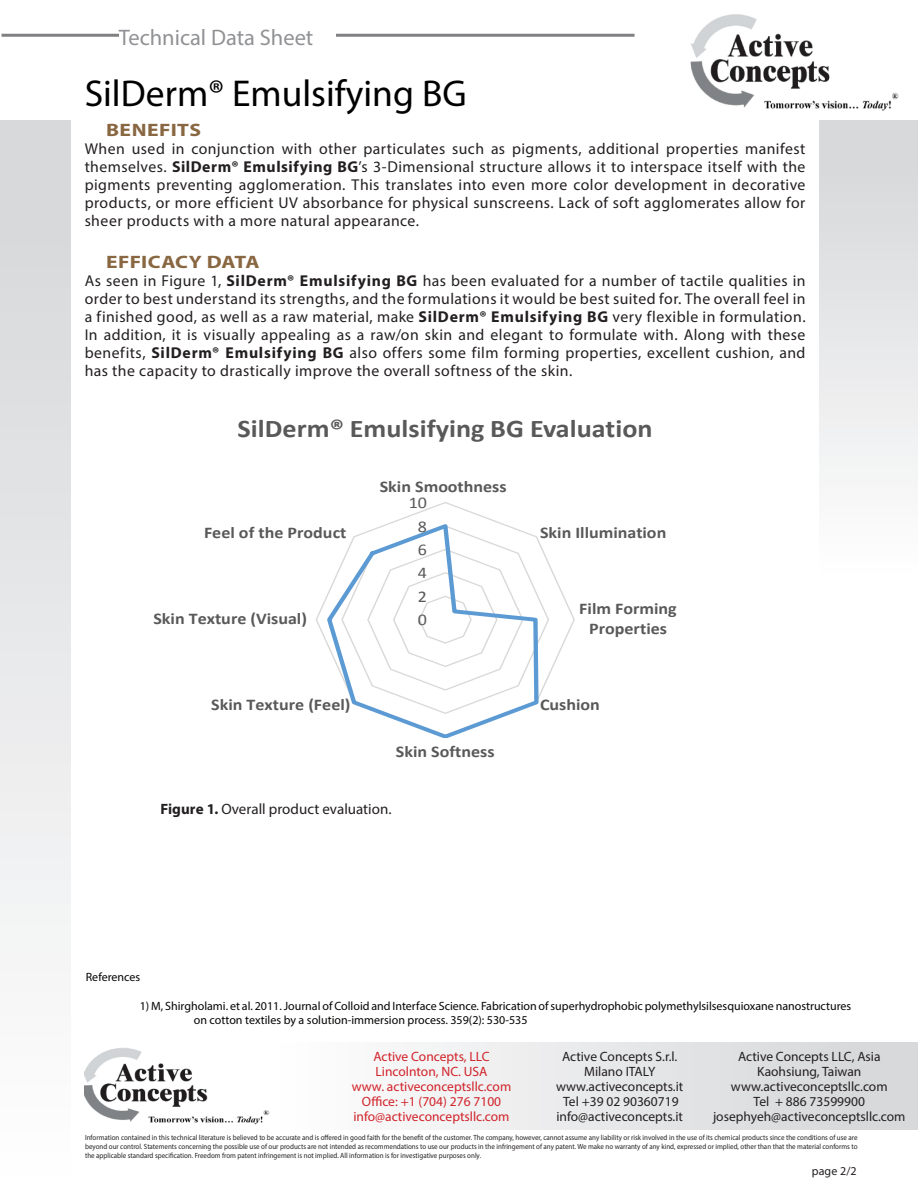
<style>
.page{position:relative;width:918px;height:1188px;background:#fff}
.page>*{position:absolute;margin:0;border:0;box-sizing:border-box;transform-origin:0 0}
.t1{font:37.5px "Myriad Pro";color:#000}
.t2{font:700 25.5px "Calibri";color:#595959;scale:1.1 1}
.t3{font:22.5px "Myriad Pro";color:#919295}
.t4{font:700 18px "Myriad Pro";letter-spacing:.02em;color:#896742;scale:1.2 1}
.t5{font:700 16.35px/20px "Calibri";color:#595959;text-align:center;scale:1.1 1}
.t6{font:16.35px "Calibri";color:#595959;scale:1.1 1}
.t7{font:15.75px/18px "Myriad Pro";letter-spacing:.025em;color:#231f20;text-align:justify}
.t8{font:15px "Myriad Pro";color:#231f20}
.t9{font:13.5px/15px "Myriad Pro";color:#231f20;text-align:center}
.t10{font:13.5px/15px "Myriad Pro";color:#d1232a;text-align:center}
.t11{font:12px/14.4px "Myriad Pro";color:#040503}
.t12{font:12px "Myriad Pro";color:#231f20}
.t13{font:7.5px/9px "Myriad Pro";color:#231f20;text-align:justify;scale:.93 1}
.s1{font-weight:700}
</style>
<div class="page">
<img style="left:690px;top:14px;width:209px;height:97px">
<hr style="left:2px;top:34px;width:633px;height:3px;background:#808083">
<div style="left:119px;top:28px;width:217px;height:31px;background:#fff"></div>
<div style="left:819px;top:120px;width:99px;height:459px;background:linear-gradient(to bottom,#d4d5d8,#fefefe)"></div>
<div style="left:0;top:120px;width:71px;height:1068px;background:linear-gradient(to bottom,#d4d5d8,#fefefe)"></div>
<svg style="left:315px;top:502px;width:260px;height:191px"></svg>
<svg style="left:325px;top:520px;width:216px;height:218px"></svg>
<img style="left:84px;top:1048px;width:186px;height:77px">
<div style="left:271px;top:1042px;width:647px;height:87px;background:linear-gradient(to right,#fefefe,#d4d5d8)"></div>
<h3 class="t3" style="left:119px;top:23px;width:196px">Technical Data Sheet</h3>
<h1 class="t1" style="left:85px;top:70px;width:383px">SilDerm® Emulsifying BG</h1>
<p class="t4" style="left:106px;top:118px;width:81px">BENEFITS</p>
<p class="t7" style="left:85px;top:140px;width:722px">When used in conjunction with other particulates such as pigments, additional properties manifest themselves. <span class="s1">SilDerm® Emulsifying BG</span>’s 3-Dimensional structure allows it to interspace itself with the pigments preventing agglomeration. This translates into even more color development in decorative products, or more efficient UV absorbance for physical sunscreens. Lack of soft agglomerates allow for sheer products with a more natural appearance.</p>
<p class="t4" style="left:106px;top:250px;width:129px">EFFICACY DATA</p>
<p class="t7" style="left:85px;top:272px;width:722px">As seen in Figure 1, <span class="s1">SilDerm® Emulsifying BG</span> has been evaluated for a number of tactile qualities in order to best understand its strengths, and the formulations it would be best suited for. The overall feel in a finished good, as well as a raw material, make <span class="s1">SilDerm® Emulsifying BG</span> very flexible in formulation.<br>In addition, it is visually appealing as a raw/on skin and elegant to formulate with. Along with these benefits, <span class="s1">SilDerm® Emulsifying BG</span> also offers some film forming properties, excellent cushion, and has the capacity to drastically improve the overall softness of the skin.</p>
<h2 class="t2" style="left:238px;top:413px;width:379px">SilDerm® Emulsifying BG Evaluation</h2>
<p class="t5" style="left:380px;top:476px;width:117px">Skin Smoothness</p>
<p class="t5" style="left:204px;top:523px;width:131px">Feel of the Product</p>
<p class="t5" style="left:154px;top:609px;width:141px">Skin Texture (Visual)</p>
<p class="t5" style="left:211px;top:695px;width:128px">Skin Texture (Feel)</p>
<p class="t6" style="left:409px;top:492px;width:18px">10</p>
<p class="t6" style="left:418px;top:516px;width:10px">8</p>
<p class="t6" style="left:418px;top:539px;width:10px">6</p>
<p class="t6" style="left:418px;top:563px;width:10px">4</p>
<p class="t6" style="left:418px;top:586px;width:10px">2</p>
<p class="t6" style="left:418px;top:609px;width:10px">0</p>
<p class="t5" style="left:396px;top:741px;width:91px">Skin Softness</p>
<p class="t8" style="left:160px;top:800px;width:233px"><span class="s1">Figure 1.</span> Overall product evaluation.</p>
<p class="t5" style="left:540px;top:523px;width:116px">Skin Illumination</p>
<p class="t5" style="left:579px;top:599px;width:90px">Film Forming<br>Properties</p>
<p class="t5" style="left:540px;top:695px;width:56px">Cushion</p>
<p class="t11" style="left:86px;top:969px;width:56px">References</p>
<p class="t11" style="left:194px;top:998px;width:659px;text-indent:-54px">1) M, Shirgholami. et al. 2011. Journal of Colloid and Interface Science. Fabrication of superhydrophobic polymethylsilsesquioxane nanostructures on cotton textiles by a solution-immersion process. 359(2): 530-535</p>
<p class="t10" style="left:352px;top:1048px;width:161px">Active Concepts, LLC<br>Lincolnton, NC. USA<br>www. activeconceptsllc.com<br>Office: +1 (704) 276 7100 info@activeconceptsllc.com</p>
<p class="t9" style="left:556px;top:1048px;width:129px">Active Concepts S.r.l.<br>Milano ITALY www.activeconcepts.it<br>Tel +39 02 90360719 info@activeconcepts.it</p>
<p class="t13" style="left:85px;top:1132px;width:832px">Information contained in this technical literature is believed to be accurate and is offered in good faith for the benefit of the customer. The company, however, cannot assume any liability or risk involved in the use of its chemical products since the conditions of use are beyond our control. Statements concerning the possible use of our products are not intended as recommendations to use our products in the infringement of any patent. We make no warranty of any kind, expressed or implied, other than that the material conforms to the applicable standard specification. Freedom from patent infringement is not implied. All information is for investigative purposes only.</p>
<p class="t9" style="left:713px;top:1048px;width:194px">Active Concepts LLC, Asia<br>Kaohsiung, Taiwan www.activeconceptsllc.com<br>Tel + 886 73599900 josephyeh@activeconceptsllc.com</p>
<p class="t12" style="left:812px;top:1164px;width:47px">page 2/2</p>
</div>
